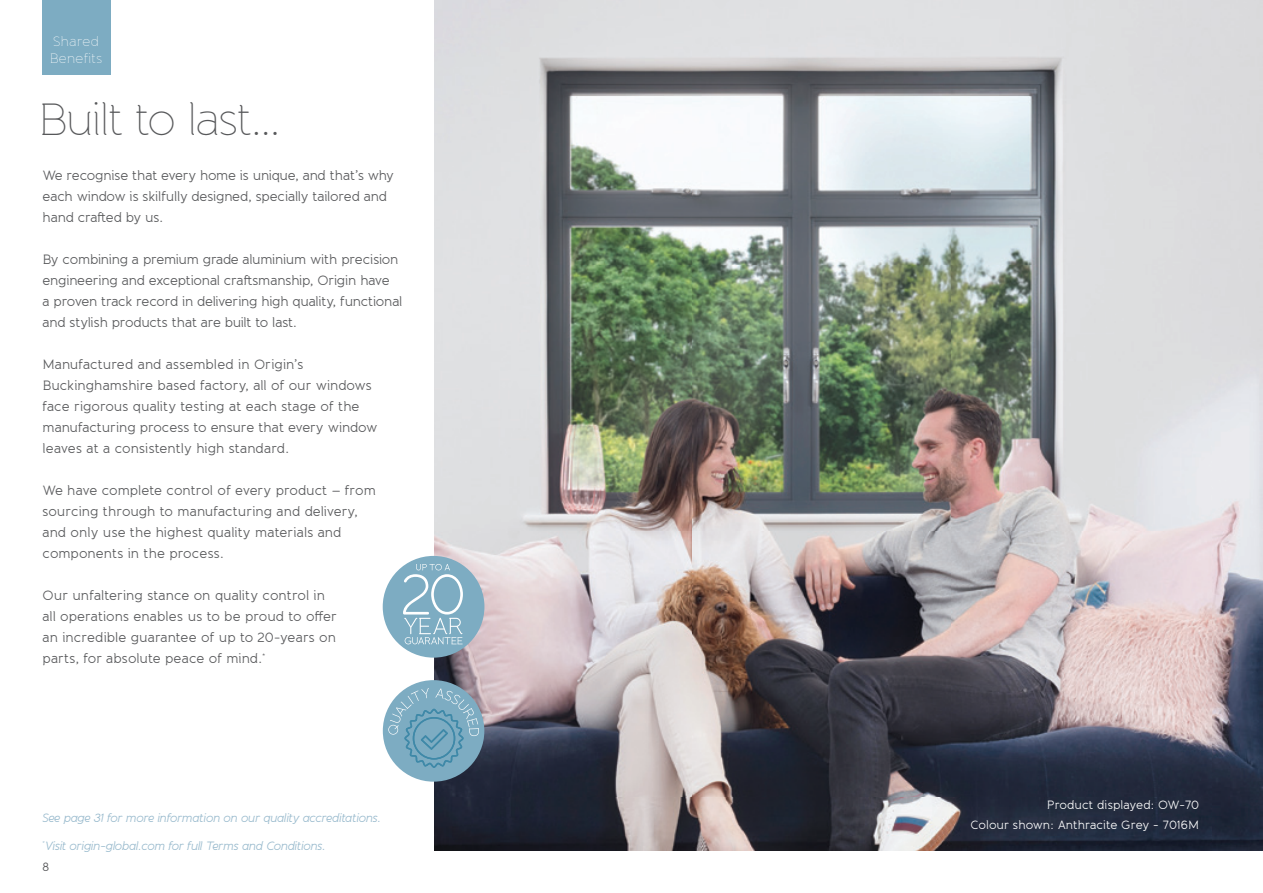
<style>
.page{position:relative;width:1263px;height:893px;background:#fff}
.page>*{position:absolute;margin:0;border:0;box-sizing:border-box;transform-origin:0 0}
.t1{font:100 45px "Banda";letter-spacing:-.025em;color:#57585a}
.t2{font:13.5px/21px "Banda";letter-spacing:-.01em;color:#57585a}
.t3{font:100 13.5px/16.5px "Banda";letter-spacing:.02em;color:#fff}
.t4{font:italic 12px "Banda";letter-spacing:-.045em;color:#97b9cc}
.t5{font:12px/19.5px "Banda";letter-spacing:-.005em;color:#fff;text-align:right}
.t6{font:12px "Banda";color:#57585a}
</style>
<div class="page">
<img style="left:434px;top:0;width:829px;height:850px">
<div style="left:383px;top:556px;width:101px;height:102px;background:#7dacc2;border-radius:50%"></div>
<svg style="left:403px;top:564px;width:60px;height:80px"></svg>
<div style="left:43px;top:0;width:68px;height:74px;background:#7dacc2"></div>
<div style="left:383px;top:680px;width:101px;height:102px;background:#7dacc2;border-radius:50%"></div>
<svg style="left:388px;top:688px;width:91px;height:80px"></svg>
<p class="t3" style="left:50px;top:33px;width:54px">Shared<br>Benefits</p>
<h1 class="t1" style="left:38px;top:94px;width:244px">Built to last...</h1>
<p class="t2" style="left:43px;top:165px;width:353px">We recognise that every home is unique, and that’s why each window is skilfully designed, specially tailored and hand crafted by us.</p>
<p class="t2" style="left:43px;top:249px;width:361px">By combining a premium grade aluminium with precision engineering and exceptional craftsmanship, Origin have<br>a proven track record in delivering high quality, functional and stylish products that are built to last.</p>
<p class="t2" style="left:43px;top:354px;width:336px">Manufactured and assembled in Origin’s Buckinghamshire based factory, all of our windows face rigorous quality testing at each stage of the manufacturing process to ensure that every window leaves at a consistently high standard.</p>
<p class="t2" style="left:43px;top:480px;width:335px">We have complete control of every product – from sourcing through to manufacturing and delivery, and only use the highest quality materials and components in the process.</p>
<p class="t2" style="left:43px;top:585px;width:296px">Our unfaltering stance on quality control in all operations enables us to be proud to offer an incredible guarantee of up to 20-years on parts, for absolute peace of mind.<sup>*</sup></p>
<p class="t4" style="left:42px;top:811px;width:340px">See page 31 for more information on our quality accreditations.</p>
<p class="t4" style="left:41px;top:839px;width:285px"><sup>*</sup>Visit origin-global.com for full Terms and Conditions.</p>
<p class="t6" style="left:42px;top:859px;width:8px">8</p>
<p class="t5" style="left:971px;top:795px;width:230px">Product displayed: OW-70<br>Colour shown: Anthracite Grey - 7016M</p>
</div>
